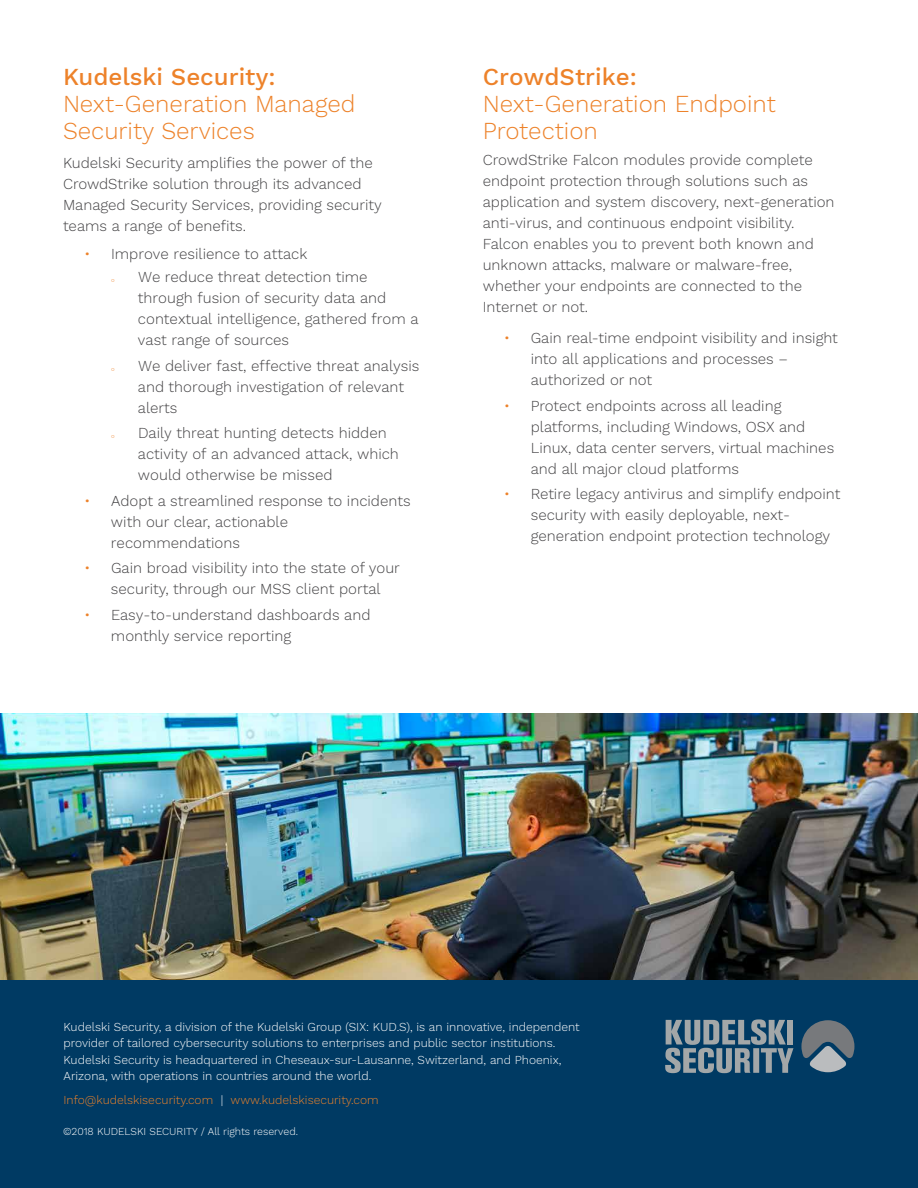
<style>
.page{position:relative;width:918px;height:1188px;background:#fff}
.page>*{position:absolute;margin:0;border:0;box-sizing:border-box;transform-origin:0 0}
.t1{font:300 24px/27px "Work Sans";color:#ed822a}
.t2{font:500 24px "Work Sans";color:#ed822a}
.t3{font:300 15px/21px "Work Sans";color:#414042}
.t4{font:300 12px/16.5px "Work Sans";color:#fff}
.t5{font:300 12px "Work Sans";color:#ed822a}
.t6{font:300 10.5px "Work Sans";color:#fff}
.s1{color:#ed822a}
.s2{font-size:6px;color:#ed822a}
.s3{color:#fff}
</style>
<div class="page">
<div style="left:0;top:977px;width:918px;height:211px;background:#003a63"></div>
<svg style="left:801px;top:1020px;width:53px;height:52px"></svg>
<svg style="left:665px;top:1019px;width:128px;height:54px"></svg>
<img style="left:0;top:714px;width:918px;height:266px">
<h1 class="t2" style="left:63px;top:63px;width:214px">Kudelski Security:</h1>
<h1 class="t1" style="left:63px;top:92px;width:294px">Next-Generation Managed<br>Security Services</h1>
<p class="t3" style="left:63px;top:153px;width:320px">Kudelski Security amplifies the power of the CrowdStrike solution through its advanced Managed Security Services, providing security teams a range of benefits.</p>
<p class="t3" style="left:84px;top:244px;width:225px"><span class="s1">•</span> Improve resilience to attack</p>
<p class="t3" style="left:138px;top:267px;width:282px;text-indent:-27px"><span class="s2">○</span> We reduce threat detection time through fusion of security data and contextual intelligence, gathered from a vast range of sources</p>
<p class="t3" style="left:138px;top:356px;width:283px;text-indent:-27px"><span class="s2">○</span> We deliver fast, effective threat analysis and thorough investigation of relevant alerts</p>
<p class="t3" style="left:138px;top:423px;width:262px;text-indent:-27px"><span class="s2">○</span> Daily threat hunting detects hidden activity of an advanced attack, which would otherwise be missed</p>
<p class="t3" style="left:111px;top:491px;width:301px;text-indent:-27px"><span class="s1">•</span> Adopt a streamlined response to incidents with our clear, actionable recommendations</p>
<p class="t3" style="left:84px;top:558px;width:317px;text-align:center"><span class="s1">•</span> Gain broad visibility into the state of your security, through our MSS client portal</p>
<p class="t3" style="left:111px;top:605px;width:261px;text-indent:-27px"><span class="s1">•</span> Easy-to-understand dashboards and monthly service reporting</p>
<h1 class="t2" style="left:483px;top:63px;width:156px">CrowdStrike:</h1>
<h1 class="t1" style="left:483px;top:92px;width:294px">Next-Generation Endpoint<br>Protection</h1>
<p class="t3" style="left:483px;top:150px;width:353px">CrowdStrike Falcon modules provide complete endpoint protection through solutions such as application and system discovery, next-generation anti-virus, and continuous endpoint visibility.<br>Falcon enables you to prevent both known and unknown attacks, malware or malware-free, whether your endpoints are connected to the Internet or not.</p>
<p class="t3" style="left:531px;top:328px;width:309px;text-indent:-27px"><span class="s1">•</span> Gain real-time endpoint visibility and insight into all applications and processes – authorized or not</p>
<p class="t3" style="left:531px;top:396px;width:305px;text-indent:-27px"><span class="s1">•</span> Protect endpoints across all leading platforms, including Windows, OSX and Linux, data center servers, virtual machines and all major cloud platforms</p>
<p class="t3" style="left:531px;top:484px;width:311px;text-indent:-27px"><span class="s1">•</span> Retire legacy antivirus and simplify endpoint security with easily deployable, next&shy;generation endpoint protection technology</p>
<p class="t4" style="left:64px;top:1019px;width:518px">Kudelski Security, a division of the Kudelski Group (SIX: KUD.S), is an innovative, independent provider of tailored cybersecurity solutions to enterprises and public sector institutions.<br>Kudelski Security is headquartered in Cheseaux-sur-Lausanne, Switzerland, and Phoenix, Arizona, with operations in countries around the world.</p>
<p class="t5" style="left:64px;top:1093px;width:317px">Info@kudelskisecurity.com <span class="s3">|</span> www.kudelskisecurity.com</p>
<p class="t6" style="left:63px;top:1125px;width:237px">©2018 KUDELSKI SECURITY / All rights reserved.</p>
</div>
